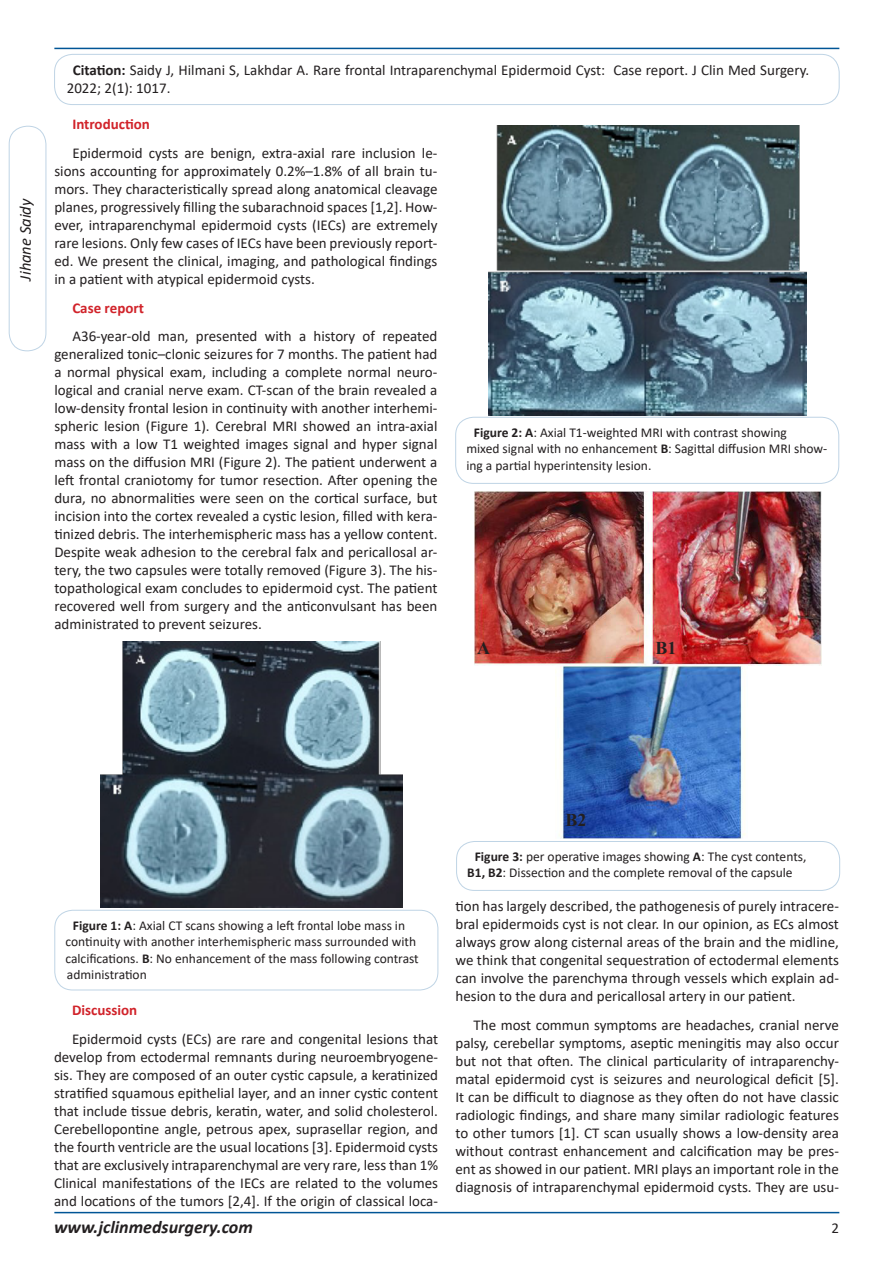
<style>
.page{position:relative;width:893px;height:1263px;background:#fff}
.page>*{position:absolute;margin:0;border:0;box-sizing:border-box;transform-origin:0 0}
.t1{font:italic 700 18px "Calibri";color:#231f20}
.t2{font:700 18px "Times New Roman";color:#231f20}
.t3{font:italic 16.5px "Calibri";color:#231f20}
.t4{font:15px/18px "Calibri";color:#231f20;text-align:justify}
.heading_1{font:700 15px "Calibri";color:#d1232a}
.t5{font:13.5px/16.5px "Calibri";color:#231f20}
.s1{font-weight:700}
</style>
<div class="page">
<div style="left:9px;top:126px;width:37px;height:225px;border:1px solid #bfd4e5;border-radius:18px"></div>
<hr style="left:54px;top:48px;width:785px;height:1px;background:#005596">
<hr style="left:54px;top:1212px;width:785px;height:1px;background:#005596">
<div style="left:54px;top:54px;width:785px;height:51px;border:1px solid #bfd4e5;border-radius:18px"></div>
<div style="left:55px;top:910px;width:383px;height:80px;border:1px solid #bfd4e5;border-radius:18px"></div>
<img style="left:101px;top:641px;width:302px;height:266px">
<div style="left:455px;top:417px;width:384px;height:67px;border:1px solid #bfd4e5;border-radius:18px"></div>
<img style="left:488px;top:125px;width:318px;height:290px">
<div style="left:456px;top:841px;width:384px;height:50px;border:1px solid #bfd4e5;border-radius:18px"></div>
<img style="left:474px;top:491px;width:347px;height:348px">
<p class="t3" style="left:14px;top:280px;width:83px;rotate:-90deg">Jihane Saidy</p>
<p class="t4" style="left:67px;top:60px;width:744px;text-indent:6px"><span class="s1">Citation:</span> Saidy J, Hilmani S, Lakhdar A. Rare frontal Intraparenchymal Epidermoid Cyst: Case report. J Clin Med Surgery.<br>2022; 2(1): 1017.</p>
<p class="heading_1" style="left:72px;top:113px;width:79px">Introduction</p>
<p class="t4" style="left:54px;top:143px;width:385px;text-indent:18px">Epidermoid cysts are benign, extra-axial rare inclusion le&shy;sions accounting for approximately 0.2%–1.8% of all brain tu&shy;mors. They characteristically spread along anatomical cleavage planes, progressively filling the subarachnoid spaces [1,2]. How&shy;ever, intraparenchymal epidermoid cysts (IECs) are extremely rare lesions. Only few cases of IECs have been previously report&shy;ed. We present the clinical, imaging, and pathological findings in a patient with atypical epidermoid cysts.</p>
<p class="heading_1" style="left:72px;top:297px;width:73px">Case report</p>
<p class="t4" style="left:54px;top:327px;width:385px;text-indent:18px">A36-year-old man, presented with a history of repeated generalized tonic–clonic seizures for 7 months. The patient had a normal physical exam, including a complete normal neuro&shy;logical and cranial nerve exam. CT-scan of the brain revealed a low-density frontal lesion in continuity with another interhemi&shy;spheric lesion (Figure 1). Cerebral MRI showed an intra-axial mass with a low T1 weighted images signal and hyper signal mass on the diffusion MRI (Figure 2). The patient underwent a left frontal craniotomy for tumor resection. After opening the dura, no abnormalities were seen on the cortical surface, but incision into the cortex revealed a cystic lesion, filled with kera&shy;tinized debris. The interhemispheric mass has a yellow content.<br>Despite weak adhesion to the cerebral falx and pericallosal ar&shy;tery, the two capsules were totally removed (Figure 3). The his&shy;topathological exam concludes to epidermoid cyst. The patient recovered well from surgery and the anticonvulsant has been administrated to prevent seizures.</p>
<p class="t5" style="left:466px;top:423px;width:362px;text-indent:8px"><span class="s1">Figure 2: A</span>: Axial T1-weighted MRI with contrast showing<br>mixed signal with no enhancement <span class="s1">B</span>: Sagittal diffusion MRI show&shy;ing a partial hyperintensity lesion.</p>
<p class="t2" style="left:477px;top:634px;width:14px">A</p>
<p class="t2" style="left:656px;top:634px;width:23px">B1</p>
<p class="t2" style="left:565px;top:807px;width:23px">B2</p>
<p class="t5" style="left:65px;top:916px;width:355px;text-indent:8px"><span class="s1">Figure 1: A</span>: Axial CT scans showing a left frontal lobe mass in continuity with another interhemispheric mass surrounded with calcifications. <span class="s1">B</span>: No enhancement of the mass following contrast administration</p>
<p class="heading_1" style="left:72px;top:999px;width:67px">Discussion</p>
<p class="t4" style="left:54px;top:1029px;width:386px;text-indent:18px">Epidermoid cysts (ECs) are rare and congenital lesions that develop from ectodermal remnants during neuroembryogene&shy;sis. They are composed of an outer cystic capsule, a keratinized stratified squamous epithelial layer, and an inner cystic content that include tissue debris, keratin, water, and solid cholesterol.<br>Cerebellopontine angle, petrous apex, suprasellar region, and the fourth ventricle are the usual locations [3]. Epidermoid cysts that are exclusively intraparenchymal are very rare, less than 1% Clinical manifestations of the IECs are related to the volumes and locations of the tumors [2,4]. If the origin of classical loca-</p>
<p class="t5" style="left:467px;top:848px;width:341px;text-indent:8px"><span class="s1">Figure 3:</span> per operative images showing <span class="s1">A</span>: The cyst contents,<br><span class="s1">B1, B2</span>: Dissection and the complete removal of the capsule</p>
<p class="t4" style="left:455px;top:897px;width:385px">tion has largely described, the pathogenesis of purely intracere&shy;bral epidermoids cyst is not clear. In our opinion, as ECs almost always grow along cisternal areas of the brain and the midline, we think that congenital sequestration of ectodermal elements can involve the parenchyma through vessels which explain ad&shy;hesion to the dura and pericallosal artery in our patient.</p>
<p class="t4" style="left:455px;top:1016px;width:385px;text-indent:18px">The most commun symptoms are headaches, cranial nerve palsy, cerebellar symptoms, aseptic meningitis may also occur but not that often. The clinical particularity of intraparenchy&shy;matal epidermoid cyst is seizures and neurological deficit [5].<br>It can be difficult to diagnose as they often do not have classic radiologic findings, and share many similar radiologic features to other tumors [1]. CT scan usually shows a low-density area without contrast enhancement and calcification may be pres&shy;ent as showed in our patient. MRI plays an important role in the diagnosis of intraparenchymal epidermoid cysts. They are usu-</p>
<p class="t1" style="left:54px;top:1214px;width:200px">www.jclinmedsurgery.com</p>
<p class="t4" style="left:831px;top:1218px;width:9px">2</p>
</div>
